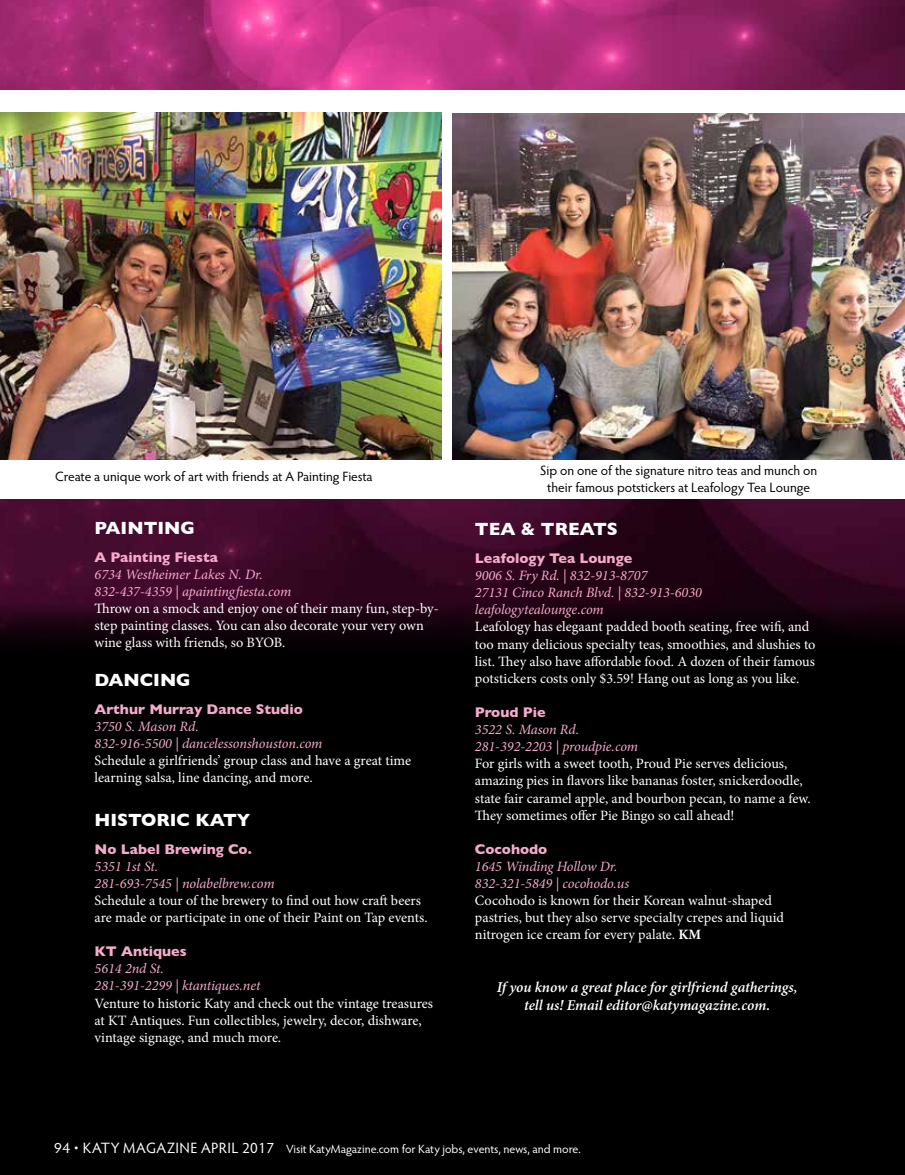
<style>
.page{position:relative;width:905px;height:1175px;background:#fff}
.page>*{position:absolute;margin:0;border:0;box-sizing:border-box;transform-origin:0 0}
.t1{font:700 18px "Gill Sans";color:#fff}
.t2{font:italic 600 15px/18px "Minion Pro";letter-spacing:-.005em;color:#fff;text-align:center}
.t3{font:14.25px/17.1px "Minion Pro";letter-spacing:-.005em;color:#fff}
.t4{font:italic 14.25px/17.1px "Minion Pro";letter-spacing:-.005em;color:#f6abcc}
.t5{font:700 14.25px "Gill Sans";color:#f6abcc}
.t6{font:13.5px/16.2px "Hypatia Sans Pro";color:#000;text-align:center}
.t7{font:12px "Hypatia Sans Pro";color:#fff}
.s1{font-weight:700}
.s2{font-size:15px}
</style>
<div class="page">
<div style="left:0;top:0;width:904px;height:1174px;background:#000"></div>
<img style="left:0;top:0;width:904px;height:642px">
<div style="left:0;top:90px;width:904px;height:408px;background:#fff"></div>
<img style="left:452px;top:113px;width:452px;height:346px">
<img style="left:0;top:113px;width:441px;height:346px">
<p class="t6" style="left:55px;top:467px;width:319px">Create a unique work of art with friends at A Painting Fiesta</p>
<p class="t1" style="left:94px;top:513px;width:102px">PAINTING</p>
<p class="t5" style="left:94px;top:546px;width:125px">A Painting Fiesta</p>
<p class="t4" style="left:94px;top:566px;width:198px">6734 Westheimer Lakes N. Dr.<br>832-437-4359 | apaintingfiesta.com</p>
<p class="t3" style="left:94px;top:600px;width:346px">Throw on a smock and enjoy one of their many fun, step-by&shy;step painting classes. You can also decorate your very own wine glass with friends, so BYOB.</p>
<p class="t1" style="left:94px;top:665px;width:98px">DANCING</p>
<p class="t5" style="left:94px;top:698px;width:210px">Arthur Murray Dance Studio</p>
<p class="t4" style="left:94px;top:718px;width:229px">3750 S. Mason Rd.<br>832-916-5500 | dancelessonshouston.com</p>
<p class="t3" style="left:94px;top:752px;width:318px">Schedule a girlfriends’ group class and have a great time learning salsa, line dancing, and more.</p>
<p class="t1" style="left:94px;top:805px;width:157px">HISTORIC KATY</p>
<p class="t5" style="left:94px;top:837px;width:159px">No Label Brewing Co.</p>
<p class="t4" style="left:94px;top:857px;width:181px">5351 1st St.<br>281-693-7545 | nolabelbrew.com</p>
<p class="t3" style="left:94px;top:891px;width:334px">Schedule a tour of the brewery to find out how craft beers are made or participate in one of their Paint on Tap events.</p>
<p class="t5" style="left:94px;top:940px;width:94px">KT Antiques</p>
<p class="t4" style="left:94px;top:960px;width:167px">5614 2nd St.<br>281-391-2299 | ktantiques.net</p>
<p class="t3" style="left:94px;top:994px;width:340px">Venture to historic Katy and check out the vintage treasures at KT Antiques. Fun collectibles, jewelry, decor, dishware, vintage signage, and much more.</p>
<p class="t6" style="left:540px;top:462px;width:278px">Sip on one of the signature nitro teas and munch on their famous potstickers at Leafology Tea Lounge</p>
<p class="t1" style="left:475px;top:515px;width:144px">TEA &amp; TREATS</p>
<p class="t5" style="left:475px;top:547px;width:159px">Leafology Tea Lounge</p>
<p class="t4" style="left:475px;top:567px;width:228px">9006 S. Fry Rd. | 832-913-8707<br>27131 Cinco Ranch Blvd. | 832-913-6030 leafologytealounge.com</p>
<p class="t3" style="left:475px;top:618px;width:342px">Leafology has elegaant padded booth seating, free wifi, and too many delicious specialty teas, smoothies, and slushies to list. They also have affordable food. A dozen of their famous potstickers costs only $3.59! Hang out as long as you like.</p>
<p class="t5" style="left:475px;top:701px;width:72px">Proud Pie</p>
<p class="t4" style="left:475px;top:721px;width:165px">3522 S. Mason Rd.<br>281-392-2203 | proudpie.com</p>
<p class="t3" style="left:475px;top:755px;width:337px">For girls with a sweet tooth, Proud Pie serves delicious, amazing pies in flavors like bananas foster, snickerdoodle, state fair caramel apple, and bourbon pecan, to name a few.<br>They sometimes offer Pie Bingo so call ahead!</p>
<p class="t5" style="left:475px;top:837px;width:74px">Cocohodo</p>
<p class="t4" style="left:475px;top:857px;width:156px">1645 Winding Hollow Dr.<br>832-321-5849 | cocohodo.us</p>
<p class="t3" style="left:475px;top:892px;width:310px">Cocohodo is known for their Korean walnut-shaped pastries, but they also serve specialty crepes and liquid nitrogen ice cream for every palate. <span class="s1">KM</span></p>
<p class="t2" style="left:496px;top:977px;width:302px">If you know a great place for girlfriend gatherings, tell us! Email editor@katymagazine.com.</p>
<p class="t7" style="left:54px;top:1140px;width:528px"><span class="s2">94 • KATY MAGAZINE APRIL 2017</span> Visit KatyMagazine.com for Katy jobs, events, news, and more.</p>
</div>
